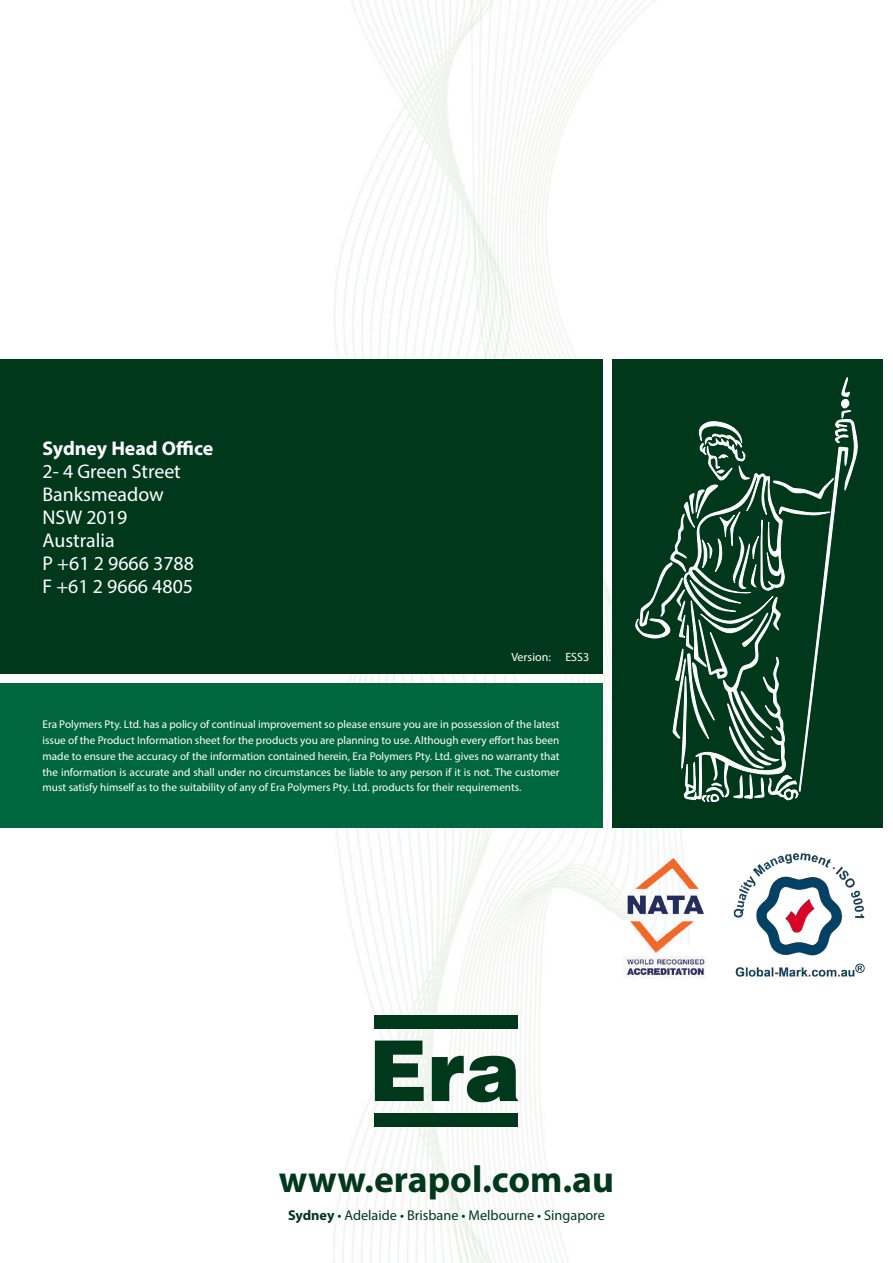
<style>
.page{position:relative;width:893px;height:1263px;background:#fff}
.page>*{position:absolute;margin:0;border:0;box-sizing:border-box;transform-origin:0 0}
.t1{font:700 37.65px "Myriad Pro";color:#00381b}
.t2{font:19.95px "Myriad Pro";color:#fff}
.t3{font:700 19.95px "Myriad Pro";color:#fff}
.t4{font:14.25px "Myriad Pro";color:#00381b}
.t5{font:12px "Myriad Pro";color:#fff}
.t6{font:11.25px/15.8px "Myriad Pro";color:#fff;text-align:justify}
.s1{font-weight:700}
</style>
<div class="page">
<img style="left:11px;top:0;width:672px;height:1263px">
<div style="left:612px;top:359px;width:271px;height:469px;background:#00381b"></div>
<div style="left:0;top:683px;width:602px;height:145px;background:#00673e"></div>
<div style="left:0;top:359px;width:602px;height:314px;background:#00381b"></div>
<svg style="left:375px;top:1040px;width:49px;height:61px"></svg>
<svg style="left:432px;top:1056px;width:86px;height:46px"></svg>
<div style="left:375px;top:1113px;width:143px;height:14px;background:#00381b"></div>
<div style="left:375px;top:1015px;width:143px;height:13px;background:#00381b"></div>
<svg style="left:636px;top:378px;width:221px;height:424px"></svg>
<img style="left:618px;top:850px;width:88px;height:135px">
<img style="left:733px;top:853px;width:132px;height:124px">
<p class="t3" style="left:43px;top:435px;width:172px">Sydney Head Office</p>
<p class="t2" style="left:43px;top:459px;width:140px">2- 4 Green Street</p>
<p class="t2" style="left:43px;top:482px;width:123px">Banksmeadow</p>
<p class="t2" style="left:43px;top:505px;width:86px">NSW 2019</p>
<p class="t2" style="left:43px;top:528px;width:74px">Australia</p>
<p class="t2" style="left:43px;top:551px;width:153px">P +61 2 9666 3788</p>
<p class="t2" style="left:43px;top:574px;width:152px">F +61 2 9666 4805</p>
<p class="t5" style="left:511px;top:650px;width:79px">Version: ESS3</p>
<p class="t6" style="left:43px;top:716px;width:518px">Era Polymers Pty. Ltd. has a policy of continual improvement so please ensure you are in possession of the latest issue of the Product Information sheet for the products you are planning to use. Although every effort has been made to ensure the accuracy of the information contained herein, Era Polymers Pty. Ltd. gives no warranty that the information is accurate and shall under no circumstances be liable to any person if it is not. The customer must satisfy himself as to the suitability of any of Era Polymers Pty. Ltd. products for their requirements.</p>
<p class="t1" style="left:279px;top:1155px;width:337px">www.erapol.com.au</p>
<p class="t4" style="left:288px;top:1207px;width:318px"><span class="s1">Sydney</span> • Adelaide • Brisbane • Melbourne • Singapore</p>
</div>
